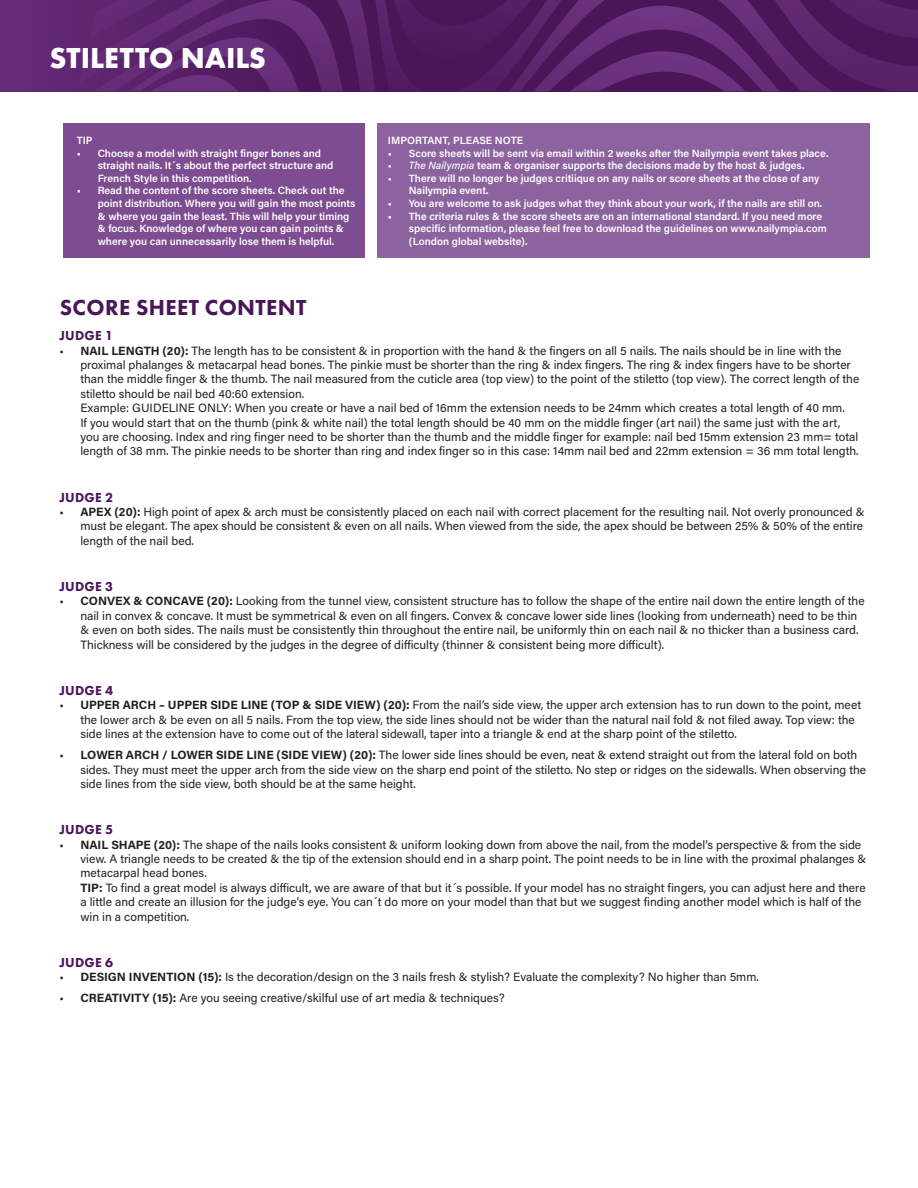
<style>
.page{position:relative;width:918px;height:1188px;background:#fff}
.page>*{position:absolute;margin:0;border:0;box-sizing:border-box;transform-origin:0 0}
.t1{font:700 30px "Futura PT";color:#fff}
.t2{font:800 22.5px "Futura PT";letter-spacing:.015em;color:#4a1658}
.NUMBERED_LIST{font:800 13.5px "Futura PT";letter-spacing:.015em;color:#4a1658}
.NUMBERED_LIST-2{font:12px/14.4px "Acumin Pro";color:#231f20}
.t3{font:600 10.5px/12.6px "Acumin Pro";color:#fff}
.s1{font-weight:500;font-style:italic}
.s2{font-weight:700}
</style>
<div class="page">
<div style="left:0;top:0;width:918px;height:91px;background:#622a74"></div>
<svg style="left:780px;top:0;width:138px;height:91px"></svg>
<svg style="left:140px;top:0;width:640px;height:91px"></svg>
<div style="left:377px;top:123px;width:492px;height:135px;background:#8c639f"></div>
<div style="left:64px;top:123px;width:301px;height:135px;background:#7d4c91"></div>
<p class="t1" style="left:50px;top:39px;width:218px">STILETTO NAILS</p>
<p class="t3" style="left:77px;top:134px;width:18px">TIP</p>
<p class="t3" style="left:98px;top:146px;width:237px;text-indent:-21px">• Choose a model with straight finger bones and straight nails. It´s about the perfect structure and<br>French Style in this competition.</p>
<p class="t3" style="left:98px;top:184px;width:259px;text-indent:-21px">• Read the content of the score sheets. Check out the point distribution. Where you will gain the most points &amp; where you gain the least. This will help your timing &amp; focus. Knowledge of where you can gain points &amp; where you can unnecessarily lose them is helpful.</p>
<p class="t3" style="left:388px;top:134px;width:137px">IMPORTANT, PLEASE NOTE</p>
<p class="t3" style="left:388px;top:146px;width:442px">• Score sheets will be sent via email within 2 weeks after the Nailympia event takes place.</p>
<p class="t3" style="left:388px;top:159px;width:418px">• <span class="s1">The Nailympia</span> team &amp; organiser supports the decisions made by the host &amp; judges.</p>
<p class="t3" style="left:409px;top:171px;width:412px;text-indent:-21px">• There will no longer be judges critiique on any nails or score sheets at the close of any<br>Nailympia event.</p>
<p class="t3" style="left:388px;top:197px;width:436px">• You are welcome to ask judges what they think about your work, if the nails are still on.</p>
<p class="t3" style="left:409px;top:209px;width:419px;text-indent:-21px">• The criteria rules &amp; the score sheets are on an international standard. If you need more specific information, please feel free to download the guidelines on www.nailympia.com (London global website).</p>
<p class="t2" style="left:60px;top:294px;width:248px">SCORE SHEET CONTENT</p>
<p class="NUMBERED_LIST" style="left:59px;top:327px;width:55px">JUDGE 1</p>
<p class="NUMBERED_LIST-2" style="left:80px;top:343px;width:780px;text-indent:-21px">• <span class="s2">NAIL LENGTH (20):</span> The length has to be consistent &amp; in proportion with the hand &amp; the fingers on all 5 nails. The nails should be in line with the proximal phalanges &amp; metacarpal head bones. The pinkie must be shorter than the ring &amp; index fingers. The ring &amp; index fingers have to be shorter than the middle finger &amp; the thumb. The nail measured from the cuticle area (top view) to the point of the stiletto (top view). The correct length of the stiletto should be nail bed 40:60 extension.<br>Example: GUIDELINE ONLY: When you create or have a nail bed of 16mm the extension needs to be 24mm which creates a total length of 40 mm.<br>If you would start that on the thumb (pink &amp; white nail) the total length should be 40 mm on the middle finger (art nail) the same just with the art, you are choosing. Index and ring finger need to be shorter than the thumb and the middle finger for example: nail bed 15mm extension 23 mm= total length of 38 mm. The pinkie needs to be shorter than ring and index finger so in this case: 14mm nail bed and 22mm extension = 36 mm total length.</p>
<p class="NUMBERED_LIST" style="left:59px;top:489px;width:55px">JUDGE 2</p>
<p class="NUMBERED_LIST-2" style="left:80px;top:504px;width:786px;text-align:justify;text-indent:-21px">• <span class="s2">APEX (20):</span> High point of apex &amp; arch must be consistently placed on each nail with correct placement for the resulting nail. Not overly pronounced &amp; must be elegant. The apex should be consistent &amp; even on all nails. When viewed from the side, the apex should be between 25% &amp; 50% of the entire length of the nail bed.</p>
<p class="NUMBERED_LIST" style="left:59px;top:578px;width:55px">JUDGE 3</p>
<p class="NUMBERED_LIST-2" style="left:80px;top:594px;width:786px;text-indent:-21px">• <span class="s2">CONVEX &amp; CONCAVE (20):</span> Looking from the tunnel view, consistent structure has to follow the shape of the entire nail down the entire length of the nail in convex &amp; concave. It must be symmetrical &amp; even on all fingers. Convex &amp; concave lower side lines (looking from underneath) need to be thin &amp; even on both sides. The nails must be consistently thin throughout the entire nail, be uniformly thin on each nail &amp; no thicker than a business card.<br>Thickness will be considered by the judges in the degree of difficulty (thinner &amp; consistent being more difficult).</p>
<p class="NUMBERED_LIST" style="left:59px;top:682px;width:55px">JUDGE 4</p>
<p class="NUMBERED_LIST-2" style="left:80px;top:697px;width:782px;text-indent:-21px">• <span class="s2">UPPER ARCH – UPPER SIDE LINE (TOP &amp; SIDE VIEW) (20):</span> From the nail’s side view, the upper arch extension has to run down to the point, meet the lower arch &amp; be even on all 5 nails. From the top view, the side lines should not be wider than the natural nail fold &amp; not filed away. Top view: the side lines at the extension have to come out of the lateral sidewall, taper into a triangle &amp; end at the sharp point of the stiletto.</p>
<p class="NUMBERED_LIST-2" style="left:80px;top:747px;width:787px;text-indent:-21px">• <span class="s2">LOWER ARCH / LOWER SIDE LINE (SIDE VIEW) (20):</span> The lower side lines should be even, neat &amp; extend straight out from the lateral fold on both sides. They must meet the upper arch from the side view on the sharp end point of the stiletto. No step or ridges on the sidewalls. When observing the side lines from the side view, both should be at the same height.</p>
<p class="NUMBERED_LIST" style="left:59px;top:821px;width:55px">JUDGE 5</p>
<p class="NUMBERED_LIST-2" style="left:80px;top:837px;width:788px;text-indent:-21px">• <span class="s2">NAIL SHAPE (20):</span> The shape of the nails looks consistent &amp; uniform looking down from above the nail, from the model’s perspective &amp; from the side view. A triangle needs to be created &amp; the tip of the extension should end in a sharp point. The point needs to be in line with the proximal phalanges &amp; metacarpal head bones.<br><span class="s2">TIP:</span> To find a great model is always difficult, we are aware of that but it´s possible. If your model has no straight fingers, you can adjust here and there a little and create an illusion for the judge’s eye. You can´t do more on your model than that but we suggest finding another model which is half of the win in a competition.</p>
<p class="NUMBERED_LIST" style="left:59px;top:954px;width:55px">JUDGE 6</p>
<p class="NUMBERED_LIST-2" style="left:59px;top:969px;width:701px">• <span class="s2">DESIGN INVENTION (15):</span> Is the decoration/design on the 3 nails fresh &amp; stylish? Evaluate the complexity? No higher than 5mm.</p>
<p class="NUMBERED_LIST-2" style="left:59px;top:990px;width:447px">• <span class="s2">CREATIVITY (15):</span> Are you seeing creative/skilful use of art media &amp; techniques?</p>
</div>
